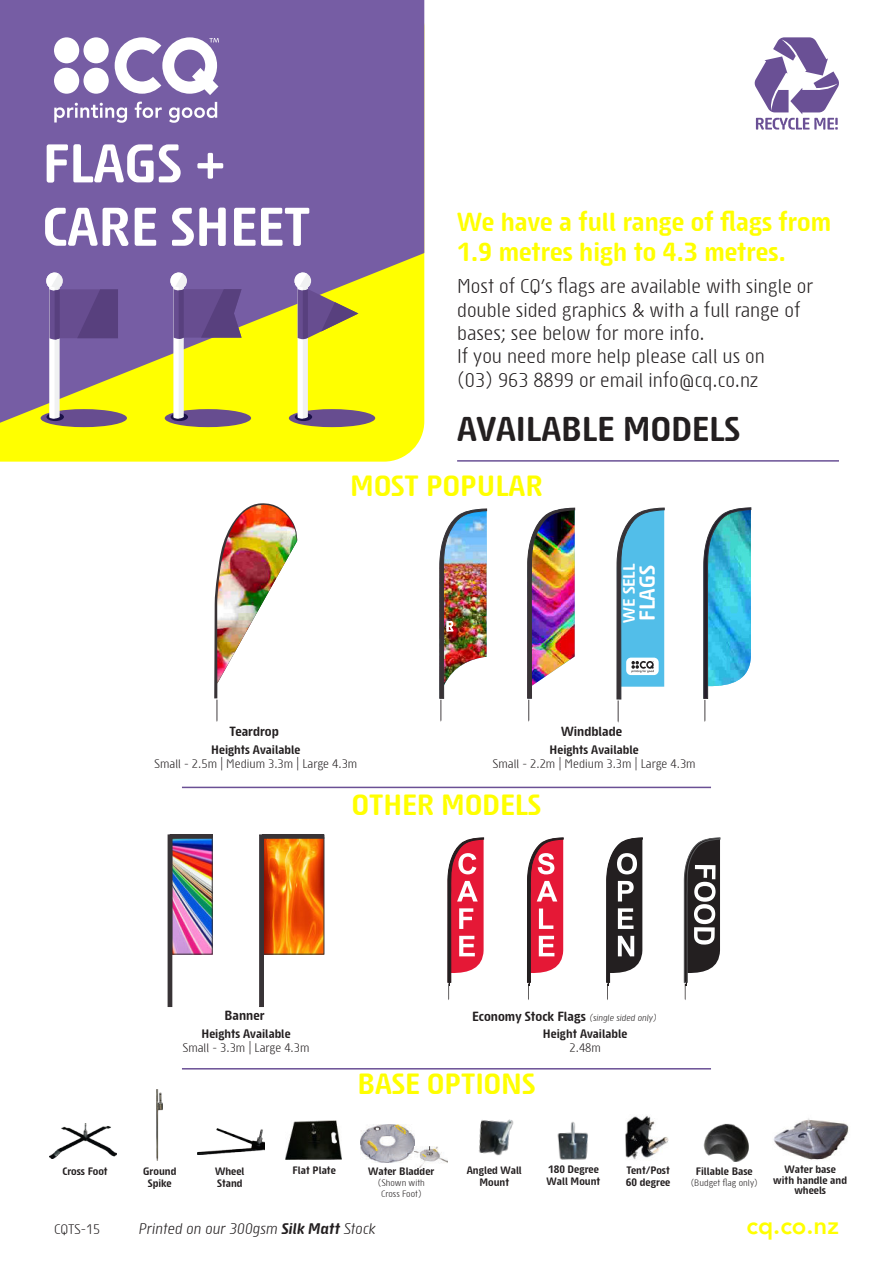
<style>
.page{position:relative;width:893px;height:1263px;background:#fff}
.page>*{position:absolute;margin:0;border:0;box-sizing:border-box;transform-origin:0 0}
.t1{font:700 52.8px/63.3px "Sys TT";color:#fff}
.t2{font:700 33.6px "Sys TT";color:#231f20}
.t3{font:700 28.5px "Sys TT";color:#ff0}
.t4{font:700 25.5px/30.6px "Sys TT";color:#ff0}
.t5{font:800 24px "Avenir";color:#ff0}
.t6{font:700 21.15px "Sys TT";color:#fff}
.t7{font:19.5px/23.4px "Sys TT";color:#231f20}
.t8{font:700 16.2px "Sys TT";color:#fff}
.t9{font:italic 15px "Sys TT";color:#231f20}
.t10{font:13.5px "Sys TT";letter-spacing:-.01em;color:#231f20}
.t11{font:700 12.9px "Sys TT";color:#231f20}
.t12{font:12px "Sys TT";color:#231f20}
.t13{font:700 12px "Sys TT";color:#231f20}
.t14{font:700 10.5px/12px "Sys TT";color:#231f20;text-align:center}
.t15{font:9px/10.8px "Sys TT";color:#231f20;text-align:center}
.s1{font-weight:400;font-style:italic;font-size:9px}
.s2{font-weight:700}
</style>
<div class="page">
<img style="left:703px;top:1123px;width:46px;height:38px">
<svg style="left:0;top:0;width:424px;height:462px;fill:#765da4"></svg>
<hr style="left:457px;top:460px;width:382px;height:2px;background:#6a5095">
<img style="left:360px;top:1125px;width:55px;height:37px">
<img style="left:415px;top:1146px;width:32px;height:21px">
<img style="left:773px;top:1118px;width:76px;height:42px">
<img style="left:557px;top:1122px;width:31px;height:38px">
<img style="left:479px;top:1119px;width:35px;height:37px">
<img style="left:173px;top:840px;width:38px;height:112px">
<div style="left:171px;top:838px;width:42px;height:116px;border:1px solid #383336"></div>
<div style="left:168px;top:834px;width:4px;height:173px;border:1px solid #383336"></div>
<div style="left:170px;top:834px;width:43px;height:4px;border:1px solid #383336"></div>
<img style="left:265px;top:840px;width:57px;height:112px">
<div style="left:263px;top:838px;width:61px;height:116px;border:1px solid #383336"></div>
<hr style="left:260px;top:835px;width:3px;height:171px;background:#383336">
<div style="left:259px;top:834px;width:5px;height:173px;border:1px solid #383336"></div>
<div style="left:262px;top:834px;width:62px;height:4px;border:1px solid #383336"></div>
<svg style="left:447px;top:837px;width:37px;height:163px"></svg>
<svg style="left:527px;top:837px;width:36px;height:163px"></svg>
<svg style="left:606px;top:838px;width:37px;height:162px"></svg>
<svg style="left:683px;top:838px;width:37px;height:162px"></svg>
<img style="left:214px;top:503px;width:84px;height:219px">
<img style="left:527px;top:508px;width:48px;height:214px">
<img style="left:197px;top:1129px;width:67px;height:25px">
<img style="left:157px;top:1090px;width:6px;height:70px">
<img style="left:50px;top:1123px;width:66px;height:35px">
<img style="left:285px;top:1120px;width:57px;height:39px">
<img style="left:625px;top:1116px;width:44px;height:44px">
<hr style="left:182px;top:787px;width:529px;height:1px;background:#6a5095">
<hr style="left:182px;top:1068px;width:529px;height:1px;background:#6a5095">
<div style="left:165px;top:409px;width:86px;height:18px;background:#674d90;border-radius:50%"></div>
<div style="left:171px;top:413px;width:17px;height:8px;background:#1b1149;border-radius:50%"></div>
<svg style="left:169px;top:271px;width:73px;height:148px"></svg>
<div style="left:289px;top:409px;width:86px;height:18px;background:#674d90;border-radius:50%"></div>
<div style="left:295px;top:413px;width:17px;height:8px;background:#1b1149;border-radius:50%"></div>
<svg style="left:293px;top:271px;width:65px;height:148px"></svg>
<div style="left:41px;top:409px;width:86px;height:18px;background:#674d90;border-radius:50%"></div>
<div style="left:47px;top:413px;width:17px;height:8px;background:#1b1149;border-radius:50%"></div>
<svg style="left:45px;top:271px;width:73px;height:148px"></svg>
<img style="left:439px;top:508px;width:48px;height:214px">
<svg style="left:701px;top:37px;width:138px;height:685px"></svg>
<svg style="left:54px;top:103px;width:73px;height:20px"></svg>
<svg style="left:135px;top:102px;width:27px;height:16px"></svg>
<svg style="left:169px;top:102px;width:48px;height:21px"></svg>
<div style="left:54px;top:37px;width:25px;height:26px;background:#fff;border-radius:50%"></div>
<div style="left:84px;top:37px;width:25px;height:26px;background:#fff;border-radius:50%"></div>
<div style="left:54px;top:68px;width:25px;height:26px;background:#fff;border-radius:50%"></div>
<div style="left:84px;top:68px;width:25px;height:26px;background:#fff;border-radius:50%"></div>
<svg style="left:115px;top:37px;width:104px;height:58px"></svg>
<svg style="left:616px;top:508px;width:49px;height:215px"></svg>
<h1 class="t1" style="left:43px;top:135px;width:269px">FLAGS +<br>CARE SHEET</h1>
<h3 class="t4" style="left:457px;top:205px;width:376px">We have a full range of flags from<br>1.9 metres high to 4.3 metres.</h3>
<p class="t7" style="left:457px;top:274px;width:358px">Most of CQ’s flags are available with single or double sided graphics &amp; with a full range of bases; see below for more info.<br>If you need more help please call us on<br>(03) 963 8899 or email info@cq.co.nz</p>
<h2 class="t2" style="left:457px;top:414px;width:285px">AVAILABLE MODELS</h2>
<h3 class="t3" style="left:350px;top:473px;width:194px">MOST POPULAR</h3>
<p class="t8" style="left:622px;top:623px;width:60px;rotate:-90deg">WE SELL</p>
<p class="t6" style="left:638px;top:621px;width:57px;rotate:-90deg">FLAGS</p>
<p class="t11" style="left:230px;top:725px;width:51px">Teardrop</p>
<p class="t13" style="left:211px;top:744px;width:91px">Heights Available</p>
<p class="t12" style="left:154px;top:756px;width:204px">Small - 2.5m | Medium 3.3m | Large 4.3m</p>
<p class="t11" style="left:561px;top:725px;width:62px">Windblade</p>
<p class="t13" style="left:550px;top:744px;width:91px">Heights Available</p>
<p class="t12" style="left:493px;top:756px;width:204px">Small - 2.2m | Medium 3.3m | Large 4.3m</p>
<h3 class="t3" style="left:352px;top:792px;width:191px">OTHER MODELS</h3>
<p class="t11" style="left:225px;top:1009px;width:42px">Banner</p>
<p class="t13" style="left:201px;top:1028px;width:91px">Heights Available</p>
<p class="t12" style="left:183px;top:1040px;width:128px">Small - 3.3m | Large 4.3m</p>
<p class="t11" style="left:472px;top:1011px;width:186px">Economy Stock Flags <span class="s1">(single sided only)</span></p>
<h3 class="t3" style="left:358px;top:1071px;width:179px">BASE OPTIONS</h3>
<p class="t13" style="left:543px;top:1028px;width:86px">Height Available</p>
<p class="t12" style="left:569px;top:1040px;width:33px">2.48m</p>
<p class="t14" style="left:547px;top:1164px;width:55px;text-align:left">180 Degree<br>Wall Mount</p>
<p class="t14" style="left:62px;top:1166px;width:47px">Cross Foot</p>
<p class="t14" style="left:292px;top:1165px;width:45px">Flat Plate</p>
<p class="t14" style="left:626px;top:1164px;width:46px;text-align:left">Tent/Post<br>60 degree</p>
<p class="t10" style="left:54px;top:1220px;width:48px">CQTS-15</p>
<p class="t9" style="left:138px;top:1222px;width:238px">Printed on our 300gsm <span class="s2">Silk Matt</span> Stock</p>
<p class="t14" style="left:467px;top:1165px;width:57px">Angled Wall<br>Mount</p>
<p class="t14" style="left:143px;top:1165px;width:35px">Ground<br>Spike</p>
<p class="t14" style="left:368px;top:1166px;width:68px">Water Bladder</p>
<p class="t15" style="left:378px;top:1177px;width:48px">(Shown with<br>Cross Foot)</p>
<p class="t14" style="left:215px;top:1166px;width:31px;text-align:left">Wheel<br>Stand</p>
<p class="t14" style="left:696px;top:1165px;width:58px">Fillable Base</p>
<p class="t15" style="left:691px;top:1176px;width:69px">(Budget flag only)</p>
<p class="t14" style="left:773px;top:1165px;width:75px;line-height:10.5px">Water base with handle and wheels</p>
<p class="t5" style="left:746px;top:1217px;width:94px">cq.co.nz</p>
</div>
